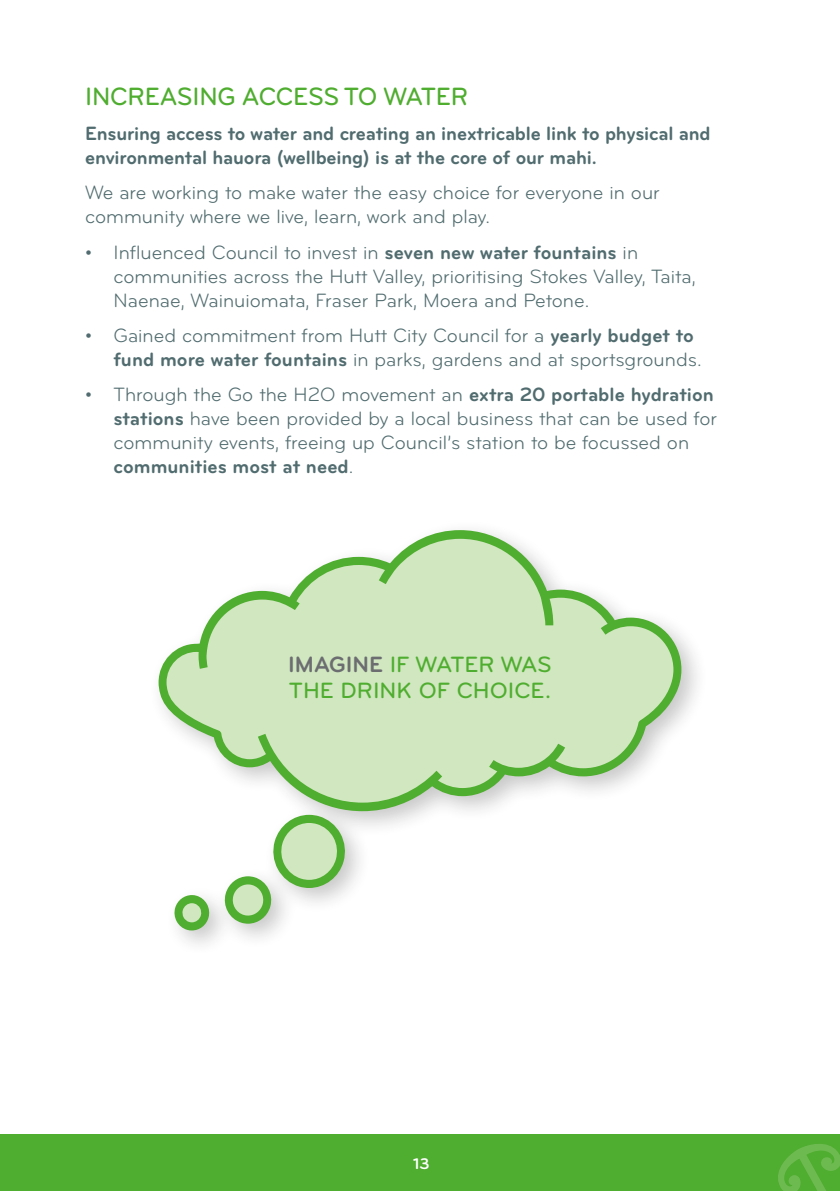
<style>
.page{position:relative;width:840px;height:1191px;background:#fff}
.page>*{position:absolute;margin:0;border:0;box-sizing:border-box;transform-origin:0 0}
.Heading{font:500 26px "Bryant Pro";letter-spacing:-.01em;color:#4fad2f;scale:.96 1}
.Speech_Bubbles{font:500 23px/26px "Bryant Pro";color:#4fad2f}
.Bullets{font:20px/24px "Bryant Pro";color:#516c6f}
.Intro_text{font:700 20px/24px "Bryant Pro";letter-spacing:-.01em;color:#516c6f}
.Body_text{font:20px/24px "Bryant Pro";color:#516c6f}
.t1{font:700 16px "Bryant Pro";color:#fff}
.s1{font-weight:700}
.s2{font-weight:700;color:#6c6d70}
</style>
<div class="page">
<div style="left:0;top:1134px;width:839px;height:57px;background:#4fad2f"></div>
<svg style="left:778px;top:1144px;width:61px;height:47px"></svg>
<svg style="left:158px;top:530px;width:523px;height:281px"></svg>
<svg style="left:166px;top:539px;width:507px;height:263px;fill:#d0e7c0"></svg>
<svg style="left:222px;top:815px;width:124px;height:108px"></svg>
<svg style="left:174px;top:895px;width:36px;height:35px"></svg>
<p class="Heading" style="left:85px;top:80px;width:400px">INCREASING ACCESS TO WATER</p>
<p class="Intro_text" style="left:85px;top:121px;width:626px">Ensuring access to water and creating an inextricable link to physical and environmental hauora (wellbeing) is at the core of our mahi.</p>
<p class="Body_text" style="left:85px;top:181px;width:575px">We are working to make water the easy choice for everyone in our community where we live, learn, work and play.</p>
<p class="Bullets" style="left:113px;top:240px;width:583px;text-indent:-28px">• Influenced Council to invest in <span class="s1">seven new water fountains</span> in communities across the Hutt Valley, prioritising Stokes Valley, Taita,<br>Naenae, Wainuiomata, Fraser Park, Moera and Petone.</p>
<p class="Bullets" style="left:113px;top:323px;width:589px;text-indent:-28px">• Gained commitment from Hutt City Council for a <span class="s1">yearly budget to fund more water fountains</span> in parks, gardens and at sportsgrounds.</p>
<p class="Bullets" style="left:113px;top:383px;width:604px;text-indent:-28px">• Through the Go the H2O movement an <span class="s1">extra 20 portable hydration stations</span> have been provided by a local business that can be used for community events, freeing up Council’s station to be focussed on <span class="s1">communities most at need</span>.</p>
<p class="Speech_Bubbles" style="left:288px;top:651px;width:265px"><span class="s2">IMAGINE</span> IF WATER WAS<br>THE DRINK OF CHOICE.</p>
<p class="t1" style="left:413px;top:1153px;width:18px">13</p>
</div>
